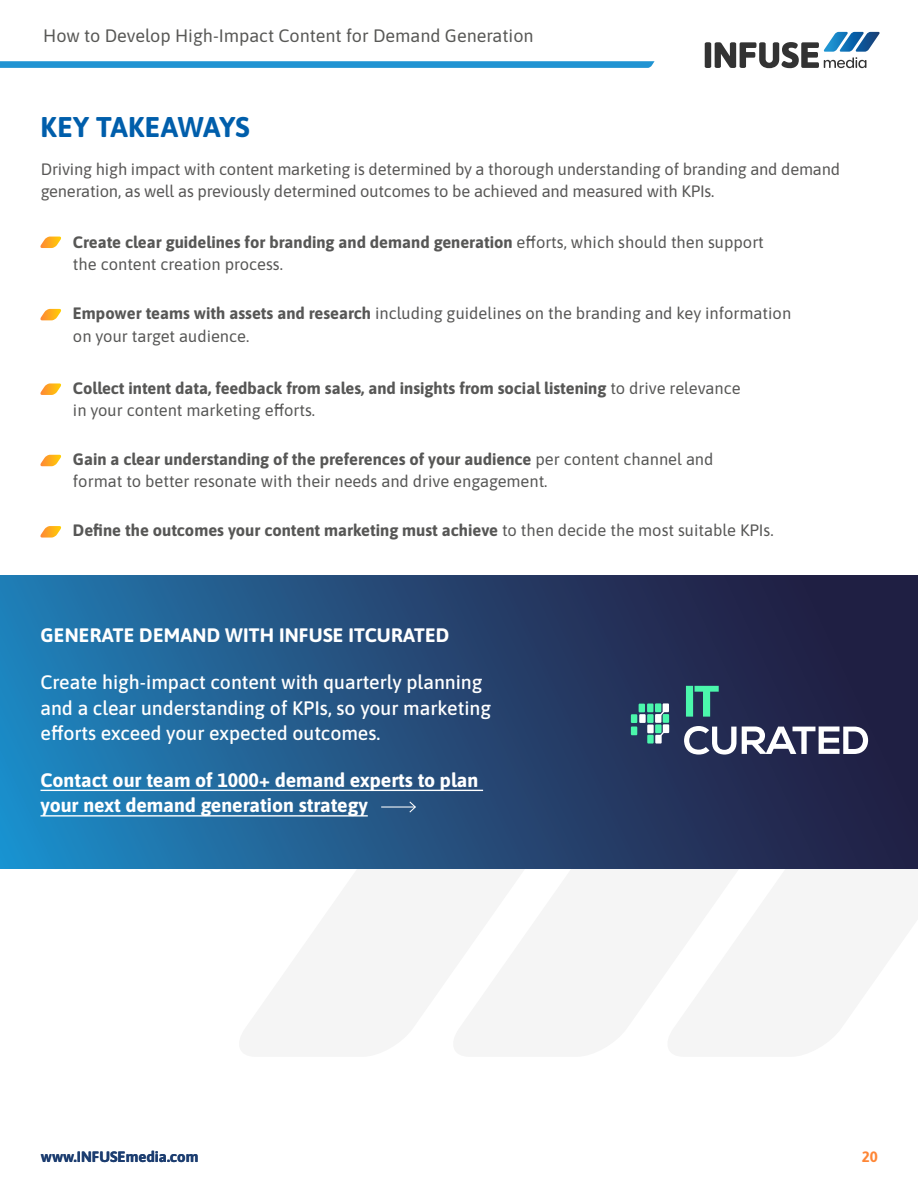
<style>
.page{position:relative;width:918px;height:1188px;background:#fff}
.page>*{position:absolute;margin:0;border:0;box-sizing:border-box;transform-origin:0 0}
.t1{font:700 28.5px "Asap";letter-spacing:.01em;color:#005eab}
.t2{font:500 19.5px/25.5px "Asap";color:#fff}
.t3{font:700 19.5px/25.5px "Asap";color:#fff}
.t4{font:18px "Asap";color:#585856}
.t5{font:16.5px/22.5px "Asap";color:#575756}
.t6{font:700 16.5px/22.5px "Asap";color:#575756}
.t7{font:16.5px/22.5px "Asap";letter-spacing:-.01em;color:#585756}
.t8{font:700 15px "Asap";color:#1c3d70}
.t9{font:700 15px "Asap";color:#fe8636}
.s1{font-weight:700}
.s2{font-weight:400}
</style>
<div class="page">
<svg style="left:0;top:61px;width:655px;height:7px;background:#2b98d4"></svg>
<svg style="left:40px;top:237px;width:21px;height:11px"></svg>
<svg style="left:40px;top:309px;width:22px;height:11px"></svg>
<svg style="left:40px;top:383px;width:21px;height:12px"></svg>
<svg style="left:40px;top:455px;width:22px;height:11px"></svg>
<svg style="left:40px;top:526px;width:22px;height:12px"></svg>
<svg style="left:0;top:575px;width:918px;height:294px;background:#224b79"></svg>
<hr style="left:40px;top:790px;width:443px;height:1px;background:#fff">
<hr style="left:40px;top:815px;width:328px;height:2px;background:#fff">
<svg style="left:684px;top:726px;width:184px;height:29px"></svg>
<div style="left:631px;top:714px;width:6px;height:9px;background:#4bf7ac"></div>
<div style="left:631px;top:727px;width:6px;height:8px;background:#4bf7ac"></div>
<div style="left:639px;top:714px;width:7px;height:9px;background:#fff"></div>
<div style="left:647px;top:735px;width:7px;height:9px;background:#4bf7ac"></div>
<div style="left:647px;top:725px;width:7px;height:8px;background:#fff"></div>
<div style="left:647px;top:714px;width:7px;height:9px;background:#4bf7ac"></div>
<div style="left:655px;top:735px;width:7px;height:9px;background:#fff"></div>
<div style="left:655px;top:724px;width:7px;height:9px;background:#4bf7ac"></div>
<div style="left:655px;top:714px;width:6px;height:9px;background:#fff"></div>
<div style="left:639px;top:704px;width:6px;height:8px;background:#4bf7ac"></div>
<div style="left:647px;top:704px;width:6px;height:8px;background:#4bf7ac"></div>
<div style="left:655px;top:703px;width:6px;height:9px;background:#4bf7ac"></div>
<div style="left:663px;top:724px;width:6px;height:9px;background:#fff"></div>
<div style="left:663px;top:714px;width:6px;height:9px;background:#4bf7ac"></div>
<div style="left:663px;top:703px;width:6px;height:9px;background:#fff"></div>
<svg style="left:657px;top:728px;width:11px;height:11px"></svg>
<svg style="left:656px;top:708px;width:11px;height:12px"></svg>
<svg style="left:686px;top:686px;width:33px;height:31px"></svg>
<hr style="left:381px;top:806px;width:34px;height:2px;background:#fff">
<svg style="left:408px;top:800px;width:9px;height:14px"></svg>
<svg style="left:705px;top:32px;width:175px;height:36px"></svg>
<p class="t4" style="left:43px;top:23px;width:492px">How to Develop High-Impact Content for Demand Generation</p>
<h1 class="t1" style="left:41px;top:107px;width:211px">KEY TAKEAWAYS</h1>
<p class="t7" style="left:41px;top:157px;width:801px">Driving high impact with content marketing is determined by a thorough understanding of branding and demand generation, as well as previously determined outcomes to be achieved and measured with KPIs.</p>
<p class="t5" style="left:73px;top:230px;width:692px"><span class="s1">Create clear guidelines for branding and demand generation</span> efforts, which should then support the content creation process.</p>
<p class="t5" style="left:73px;top:301px;width:720px"><span class="s1">Empower teams with assets and research</span> including guidelines on the branding and key information on your target audience.</p>
<p class="t6" style="left:73px;top:376px;width:669px">Collect intent data, feedback from sales, and insights from social listening <span class="s2">to drive relevance in your content marketing efforts.</span></p>
<p class="t5" style="left:73px;top:447px;width:642px"><span class="s1">Gain a clear understanding of the preferences of your audience</span> per content channel and format to better resonate with their needs and drive engagement.</p>
<p class="t6" style="left:73px;top:518px;width:702px">Define the outcomes your content marketing must achieve <span class="s2">to then decide the most suitable KPIs.</span></p>
<p class="t3" style="left:41px;top:622px;width:410px">GENERATE DEMAND WITH INFUSE ITCURATED</p>
<p class="t2" style="left:40px;top:668px;width:452px">Create high-impact content with quarterly planning and a clear understanding of KPIs, so your marketing efforts exceed your expected outcomes.</p>
<p class="t3" style="left:40px;top:766px;width:439px">Contact our team of 1000+ demand experts to plan your next demand generation strategy</p>
<p class="t8" style="left:41px;top:1146px;width:159px">www.INFUSEmedia.com</p>
<p class="t9" style="left:862px;top:1146px;width:18px">20</p>
</div>
